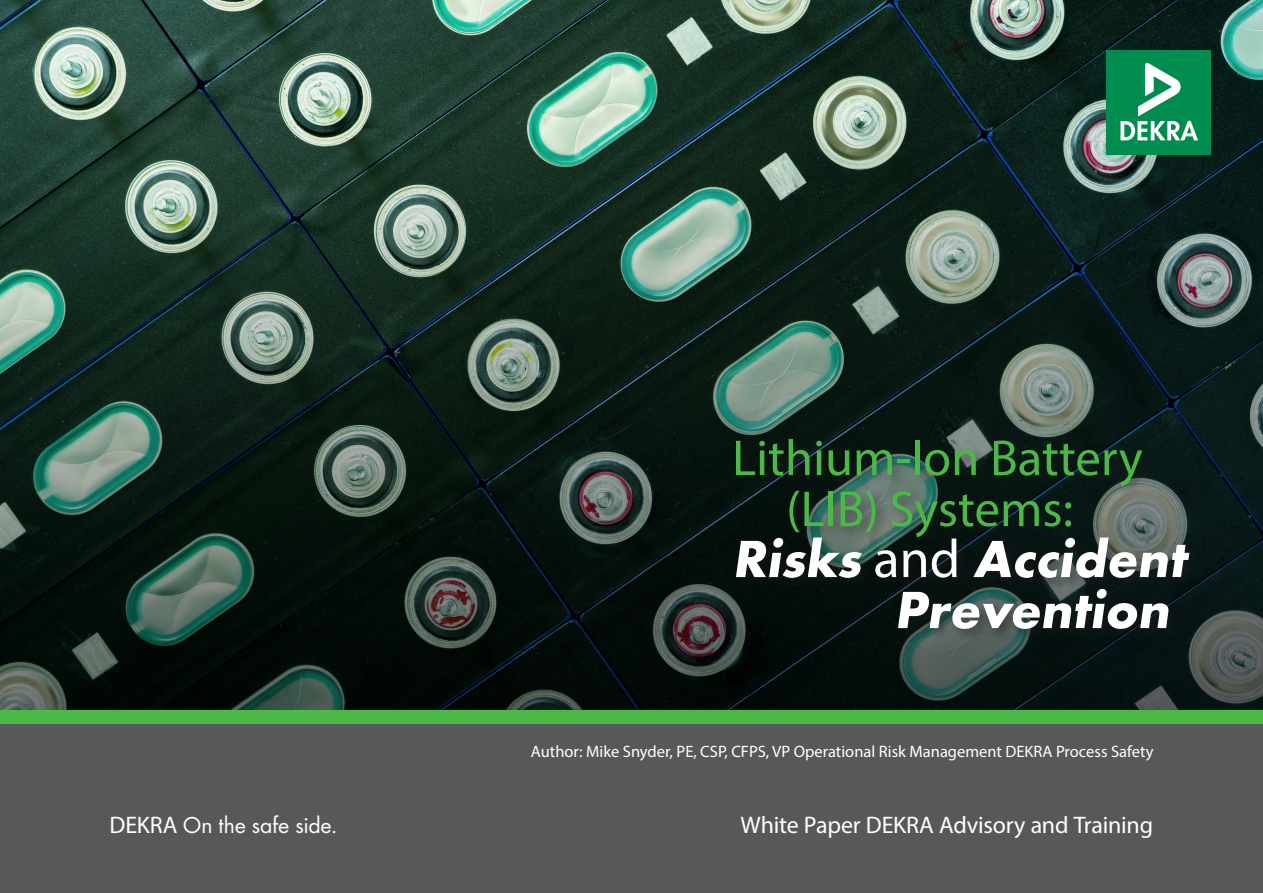
<style>
.page{position:relative;width:1263px;height:893px;background:#fff}
.page>*{position:absolute;margin:0;border:0;box-sizing:border-box;transform-origin:0 0}
.NEW-02-Headline_ital{font:700 54.3px "Futura PT";color:#fff}
.NEW-01-Headline_flex{font:50.85px "Myriad Pro";color:#4cb848}
.t1{font:24px "Myriad Pro";letter-spacing:-.01em;color:#fff}
.NEW-04_2-Claim-16pt{font:24px "Futura Boo";color:#fff}
.NEW-04_1-Author-11pt{font:16.5px "Myriad Pro";color:#fff}
.s1{font-family:"Myriad Pro"}
.s2{font-family:"Myriad Pro";font-weight:400}
</style>
<div class="page">
<img style="left:0;top:0;width:1263px;height:710px">
<div style="left:731px;top:435px;width:472px;height:207px;background:#231f20;opacity:.5"></div>
<div style="left:1106px;top:50px;width:105px;height:105px;background:#008c4e"></div>
<svg style="left:1120px;top:63px;width:78px;height:77px"></svg>
<div style="left:0;top:723px;width:1263px;height:170px;background:#57585a"></div>
<div style="left:0;top:710px;width:1263px;height:13px;background:#4cb848"></div>
<p class="NEW-04_2-Claim-16pt" style="left:109px;top:808px;width:229px"><span class="s1">DEKRA</span> On the safe side.</p>
<p class="NEW-01-Headline_flex" style="left:732px;top:427px;width:412px">Lithium-Ion Battery</p>
<p class="NEW-01-Headline_flex" style="left:786px;top:478px;width:288px">(LIB) Systems:</p>
<p class="NEW-02-Headline_ital" style="left:732px;top:524px;width:465px">Risks <span class="s2">a n d</span> Accident</p>
<p class="NEW-02-Headline_ital" style="left:894px;top:575px;width:286px">Prevention</p>
<p class="NEW-04_1-Author-11pt" style="left:531px;top:741px;width:624px">Author: Mike Snyder, PE, CSP, CFPS, VP Operational Risk Management DEKRA Process Safety</p>
<p class="t1" style="left:740px;top:810px;width:414px">White Paper DEKRA Advisory and Training</p>
</div>
